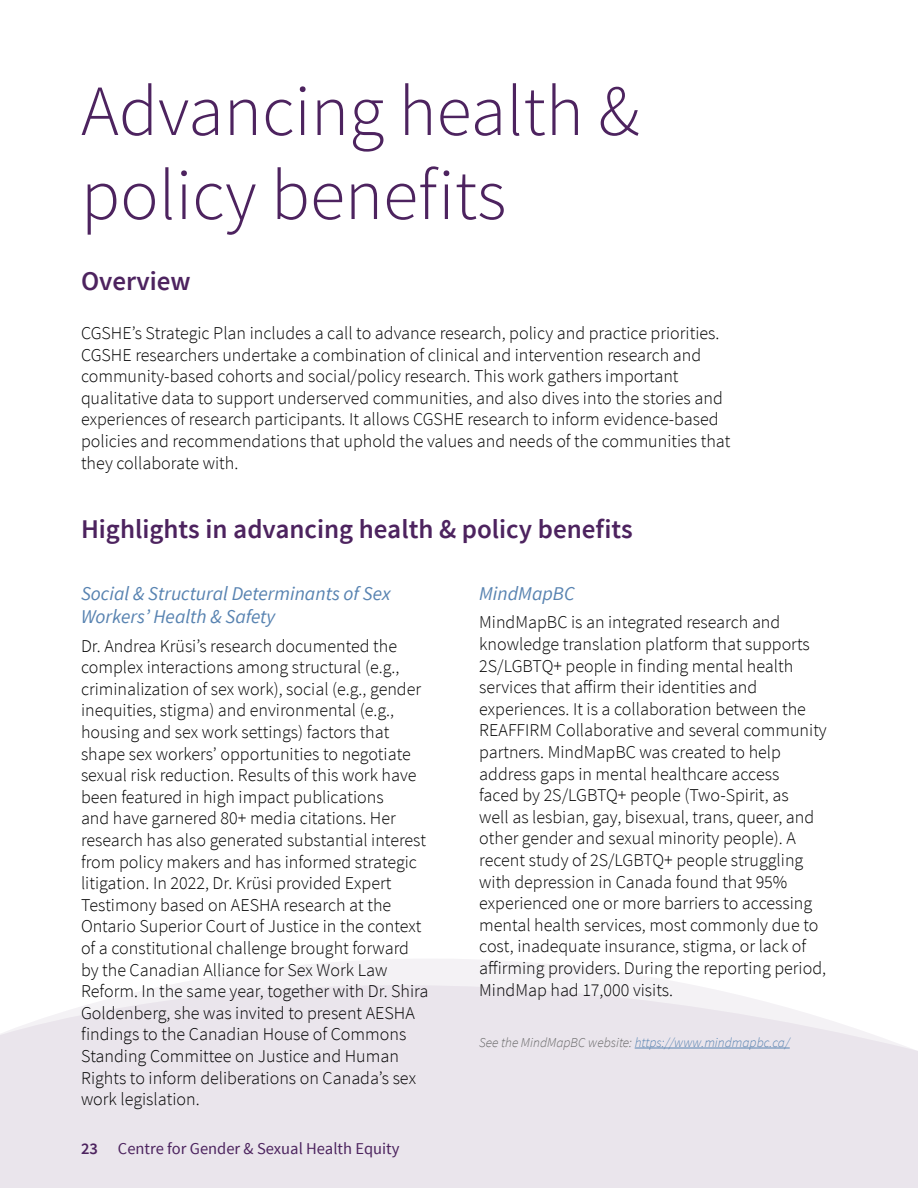
<style>
.page{position:relative;width:918px;height:1188px;background:#fff}
.page>*{position:absolute;margin:0;border:0;box-sizing:border-box;transform-origin:0 0}
.t1{font:300 72px/84px "Source Sans Pro";color:#4d235f}
.t2{font:600 27px "Source Sans Pro";color:#4d235f}
.t3{font:italic 19.5px "Source Sans Pro";color:#5883b1}
.t4{font:300 18px/21.6px "Source Sans Pro";color:#000}
.t5{font:16.5px "Source Sans Pro";color:#4c235e}
.t6{font:italic 300 13.5px "Source Sans Pro";color:#5883b1}
.s1{font-weight:600;color:#4d235f}
.s2{color:#666}
</style>
<div class="page">
<svg style="left:0;top:959px;width:918px;height:229px;fill:#eae5ec"></svg>
<hr style="left:635px;top:1048px;width:155px;height:1px;background:#5883b1">
<h1 class="t1" style="left:81px;top:69px;width:560px">Advancing health &amp; policy benefits</h1>
<h2 class="t2" style="left:81px;top:264px;width:111px">Overview</h2>
<p class="t4" style="left:81px;top:322px;width:651px">CGSHE’s Strategic Plan includes a call to advance research, policy and practice priorities.<br>CGSHE researchers undertake a combination of clinical and intervention research and community-based cohorts and social/policy research. This work gathers important qualitative data to support underserved communities, and also dives into the stories and experiences of research participants. It allows CGSHE research to inform evidence-based policies and recommendations that uphold the values and needs of the communities that they collaborate with.</p>
<h2 class="t2" style="left:81px;top:512px;width:553px">Highlights in advancing health &amp; policy benefits</h2>
<p class="t3" style="left:81px;top:582px;width:311px">Social &amp; Structural Determinants of Sex</p>
<p class="t3" style="left:81px;top:605px;width:196px">Workers’ Health &amp; Safety</p>
<p class="t4" style="left:81px;top:635px;width:349px">Dr. Andrea Krüsi’s research documented the complex interactions among structural (e.g., criminalization of sex work), social (e.g., gender inequities, stigma) and environmental (e.g., housing and sex work settings) factors that shape sex workers’ opportunities to negotiate sexual risk reduction. Results of this work have been featured in high impact publications<br>and have garnered 80+ media citations. Her research has also generated substantial interest from policy makers and has informed strategic litigation. In 2022, Dr. Krüsi provided Expert Testimony based on AESHA research at the Ontario Superior Court of Justice in the context of a constitutional challenge brought forward by the Canadian Alliance for Sex Work Law Reform. In the same year, together with Dr. Shira Goldenberg, she was invited to present AESHA findings to the Canadian House of Commons Standing Committee on Justice and Human Rights to inform deliberations on Canada’s sex work legislation.</p>
<p class="t5" style="left:81px;top:1138px;width:320px"><span class="s1">23</span> Centre for Gender &amp; Sexual Health Equity</p>
<p class="t3" style="left:479px;top:581px;width:97px">MindMapBC</p>
<p class="t4" style="left:479px;top:612px;width:349px">MindMapBC is an integrated research and knowledge translation platform that supports 2S/LGBTQ+ people in finding mental health services that affirm their identities and experiences. It is a collaboration between the REAFFIRM Collaborative and several community partners. MindMapBC was created to help address gaps in mental healthcare access<br>faced by 2S/LGBTQ+ people (Two-Spirit, as<br>well as lesbian, gay, bisexual, trans, queer, and other gender and sexual minority people). A recent study of 2S/LGBTQ+ people struggling with depression in Canada found that 95% experienced one or more barriers to accessing mental health services, most commonly due to cost, inadequate insurance, stigma, or lack of affirming providers. During the reporting period, MindMap had 17,000 visits.</p>
<p class="t6" style="left:479px;top:1034px;width:312px"><span class="s2">See the MindMapBC website:</span> https://www.mindmapbc.ca/</p>
</div>
